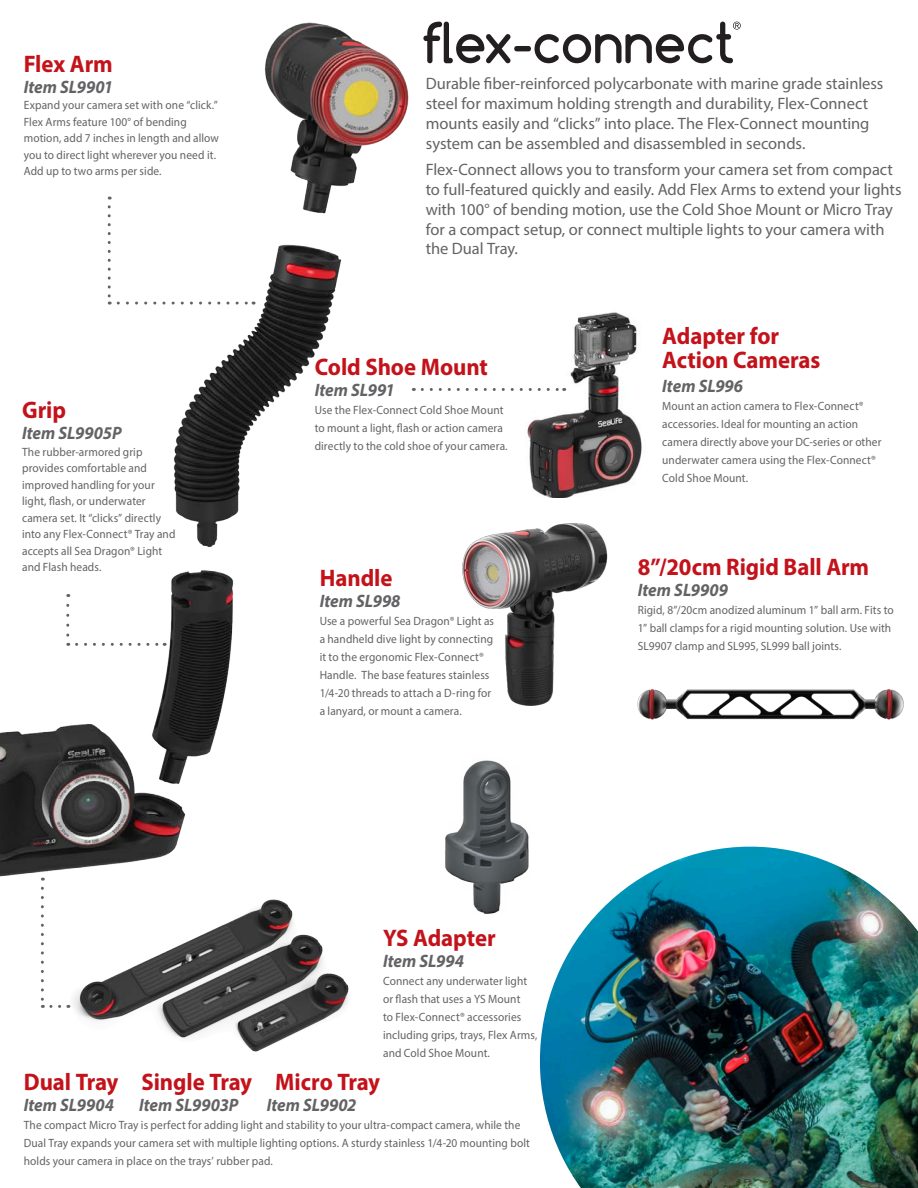
<style>
.page{position:relative;width:918px;height:1188px;background:#fff}
.page>*{position:absolute;margin:0;border:0;box-sizing:border-box;transform-origin:0 0}
.t1{font:700 24px "Myriad Pro";letter-spacing:-.005em;color:#c4121a;scale:.95 1}
.t2{font:italic 700 18px "Myriad Pro";color:#636366;scale:.95 1}
.t3{font:16.5px/19.8px "Myriad Pro";letter-spacing:-.005em;color:#636366}
.t4{font:12px/18px "Myriad Pro";letter-spacing:.01em;color:#636366;scale:.95 1}
</style>
<div class="page">
<img style="left:526px;top:312px;width:116px;height:185px">
<img style="left:1px;top:22px;width:408px;height:857px">
<svg style="left:108px;top:207px;width:3px;height:98px"></svg>
<svg style="left:118px;top:302px;width:136px;height:3px"></svg>
<img style="left:69px;top:899px;width:280px;height:153px">
<svg style="left:423px;top:22px;width:318px;height:41px"></svg>
<svg style="left:422px;top:388px;width:143px;height:3px"></svg>
<svg style="left:41px;top:888px;width:3px;height:120px"></svg>
<svg style="left:51px;top:1005px;width:18px;height:3px"></svg>
<img style="left:462px;top:523px;width:146px;height:183px">
<img style="left:637px;top:689px;width:267px;height:31px">
<svg style="left:66px;top:605px;width:3px;height:41px"></svg>
<svg style="left:77px;top:643px;width:88px;height:3px"></svg>
<img style="left:445px;top:760px;width:80px;height:154px">
<img style="left:523px;top:829px;width:395px;height:359px">
<p class="t1" style="left:24px;top:48px;width:95px">Flex Arm</p>
<p class="t2" style="left:24px;top:75px;width:96px">Item SL9901</p>
<p class="t4" style="left:24px;top:97px;width:207px;line-height:16.5px">Expand your camera set with one “click.” Flex Arms feature 100° of bending motion, add 7 inches in length and allow you to direct light wherever you need it.<br>Add up to two arms per side.</p>
<p class="t1" style="left:22px;top:395px;width:48px">Grip</p>
<p class="t2" style="left:22px;top:422px;width:106px">Item SL9905P</p>
<p class="t4" style="left:22px;top:443px;width:163px;line-height:16.5px">The rubber-armored grip provides comfortable and improved handling for your light, flash, or underwater camera set. It “clicks” directly into any Flex-Connect® Tray and accepts all Sea Dragon® Light and Flash heads.</p>
<p class="t3" style="left:426px;top:74px;width:459px">Durable fiber-reinforced polycarbonate with marine grade stainless steel for maximum holding strength and durability, Flex-Connect mounts easily and “clicks” into place. The Flex-Connect mounting system can be assembled and disassembled in seconds.</p>
<p class="t3" style="left:426px;top:160px;width:477px">Flex-Connect allows you to transform your camera set from compact to full-featured quickly and easily. Add Flex Arms to extend your lights with 100° of bending motion, use the Cold Shoe Mount or Micro Tray for a compact setup, or connect multiple lights to your camera with the Dual Tray.</p>
<p class="t1" style="left:315px;top:352px;width:184px">Cold Shoe Mount</p>
<p class="t2" style="left:315px;top:379px;width:86px">Item SL991</p>
<p class="t4" style="left:315px;top:401px;width:205px">Use the Flex-Connect Cold Shoe Mount to mount a light, flash or action camera directly to the cold shoe of your camera.</p>
<p class="t1" style="left:320px;top:562px;width:78px">Handle</p>
<p class="t2" style="left:320px;top:589px;width:87px">Item SL998</p>
<p class="t4" style="left:320px;top:612px;width:185px">Use a powerful Sea Dragon® Light as a handheld dive light by connecting it to the ergonomic Flex-Connect® Handle. The base features stainless 1/4-20 threads to attach a D-ring for a lanyard, or mount a camera.</p>
<p class="t1" style="left:383px;top:922px;width:120px">YS Adapter</p>
<p class="t2" style="left:383px;top:949px;width:87px">Item SL994</p>
<p class="t4" style="left:383px;top:971px;width:164px">Connect any underwater light or flash that uses a YS Mount<br>to Flex-Connect® accessories including grips, trays, Flex Arms, and Cold Shoe Mount.</p>
<p class="t1" style="left:662px;top:320px;width:125px">Adapter for</p>
<p class="t1" style="left:662px;top:344px;width:168px">Action Cameras</p>
<p class="t2" style="left:662px;top:374px;width:87px">Item SL996</p>
<p class="t4" style="left:662px;top:397px;width:232px">Mount an action camera to Flex-Connect® accessories. Ideal for mounting an action camera directly above your DC-series or other underwater camera using the Flex-Connect® Cold Shoe Mount.</p>
<p class="t1" style="left:638px;top:552px;width:245px">8”/20cm Rigid Ball Arm</p>
<p class="t2" style="left:638px;top:579px;width:96px">Item SL9909</p>
<p class="t4" style="left:638px;top:601px;width:271px">Rigid, 8”/20cm anodized aluminum 1” ball arm. Fits to<br>1” ball clamps for a rigid mounting solution. Use with<br>SL9907 clamp and SL995, SL999 ball joints.</p>
<p class="t1" style="left:24px;top:1066px;width:377px">Dual Tray Single Tray Micro Tray</p>
<p class="t2" style="left:24px;top:1093px;width:96px">Item SL9904</p>
<p class="t2" style="left:139px;top:1093px;width:106px">Item SL9903P</p>
<p class="t2" style="left:267px;top:1093px;width:96px">Item SL9902</p>
<p class="t4" style="left:24px;top:1116px;width:534px">The compact Micro Tray is perfect for adding light and stability to your ultra-compact camera, while the<br>Dual Tray expands your camera set with multiple lighting options. A sturdy stainless 1/4-20 mounting bolt holds your camera in place on the trays’ rubber pad.</p>
</div>
